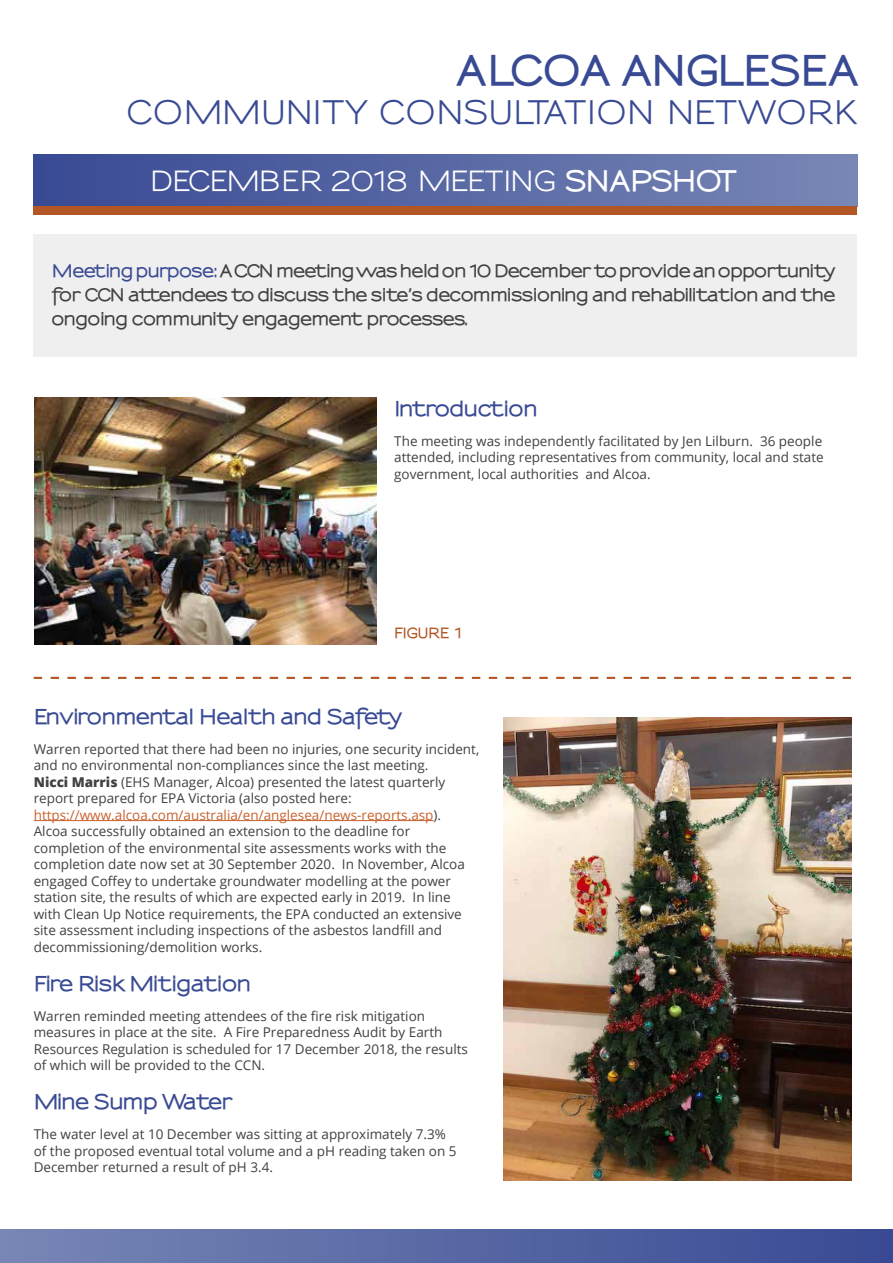
<style>
.page{position:relative;width:893px;height:1263px;background:#fff}
.page>*{position:absolute;margin:0;border:0;box-sizing:border-box;transform-origin:0 0}
.t1{font:800 39px "Sansumi";color:#394a94}
.t2{font:700 31.5px "Sansumi";letter-spacing:-.01em;color:#394a94}
.t3{font:700 27px "Sansumi";letter-spacing:-.07em;color:#fff}
.t4{font:800 19.5px "Sansumi";color:#394a94}
.t5{font:800 19.5px "Sansumi";letter-spacing:-.02em;color:#394a94}
.t6{font:800 16.5px/24px "Sansumi";color:#414042;text-align:justify}
.t7{font:13.5px/16.5px "Open Sans";color:#414042}
.t8{font:800 13.5px "Sansumi";color:#b35623}
.s1{font-weight:800}
.s2{color:#394a94}
.s3{color:#c8612d}
</style>
<div class="page">
<div style="left:34px;top:234px;width:823px;height:123px;background:#f0efef"></div>
<div style="left:0;top:1229px;width:893px;height:33px;background:linear-gradient(to right,#7887b5,#394a94)"></div>
<svg style="left:34px;top:155px;width:823px;height:60px;background:#656591"></svg>
<hr style="left:34px;top:820px;width:400px;height:1px;background:#c8612d">
<svg style="left:34px;top:677px;width:817px;height:2px"></svg>
<img style="left:35px;top:397px;width:342px;height:247px">
<img style="left:504px;top:717px;width:347px;height:463px">
<h1 class="t1" style="left:458px;top:48px;width:87px">Alcoa</h1>
<h1 class="t1" style="left:623px;top:48px;width:234px">An glesea</h1>
<h2 class="t2" style="left:126px;top:95px;width:732px">COMMUNITY CONSULTATION N ETWORK</h2>
<h3 class="t3" style="left:149px;top:166px;width:589px">DECEMBER 2018 M EETING <span class="s1">SNAPSHOT</span></h3>
<p class="t6" style="left:52px;top:260px;width:785px"><span class="s2">Meeting purpose:</span> A CCN meeting was held on 10 December to provide an opportunity for CCN attendees to discuss the site’s decommissioning and rehabilitation and the ongoing community engagement processes.</p>
<h3 class="t4" style="left:394px;top:397px;width:145px">Introduction</h3>
<p class="t7" style="left:394px;top:432px;width:431px;text-align:justify">The meeting was independently facilitated by Jen Lilburn. 36 people attended, including representatives from community, local and state government, local authorities and Alcoa.</p>
<p class="t8" style="left:394px;top:625px;width:71px">figure 1</p>
<h3 class="t4" style="left:34px;top:705px;width:369px">Environmental Health and Safety</h3>
<p class="t7" style="left:34px;top:740px;width:447px">Warren reported that there had been no injuries, one security incident, and no environmental non-compliances since the last meeting.<br><span class="s1">Nicci Marris</span> (EHS Manager, Alcoa) presented the latest quarterly report prepared for EPA Victoria (also posted here: <span class="s3">https://www.alcoa.com/australia/en/anglesea/news-reports.asp</span>).<br>Alcoa successfully obtained an extension to the deadline for completion of the environmental site assessments works with the completion date now set at 30 September 2020. In November, Alcoa engaged Coffey to undertake groundwater modelling at the power station site, the results of which are expected early in 2019. In line with Clean Up Notice requirements, the EPA conducted an extensive site assessment including inspections of the asbestos landfill and decommissioning/demolition works.</p>
<h3 class="t4" style="left:34px;top:972px;width:219px">Fire Risk Mitigation</h3>
<p class="t7" style="left:34px;top:1007px;width:436px">Warren reminded meeting attendees of the fire risk mitigation measures in place at the site. A Fire Preparedness Audit by Earth Resources Regulation is scheduled for 17 December 2018, the results of which will be provided to the CCN.</p>
<h3 class="t5" style="left:34px;top:1090px;width:201px">Mine Sump Water</h3>
<p class="t7" style="left:34px;top:1125px;width:424px">The water level at 10 December was sitting at approximately 7.3% of the proposed eventual total volume and a pH reading taken on 5<br>December returned a result of pH 3.4.</p>
</div>
